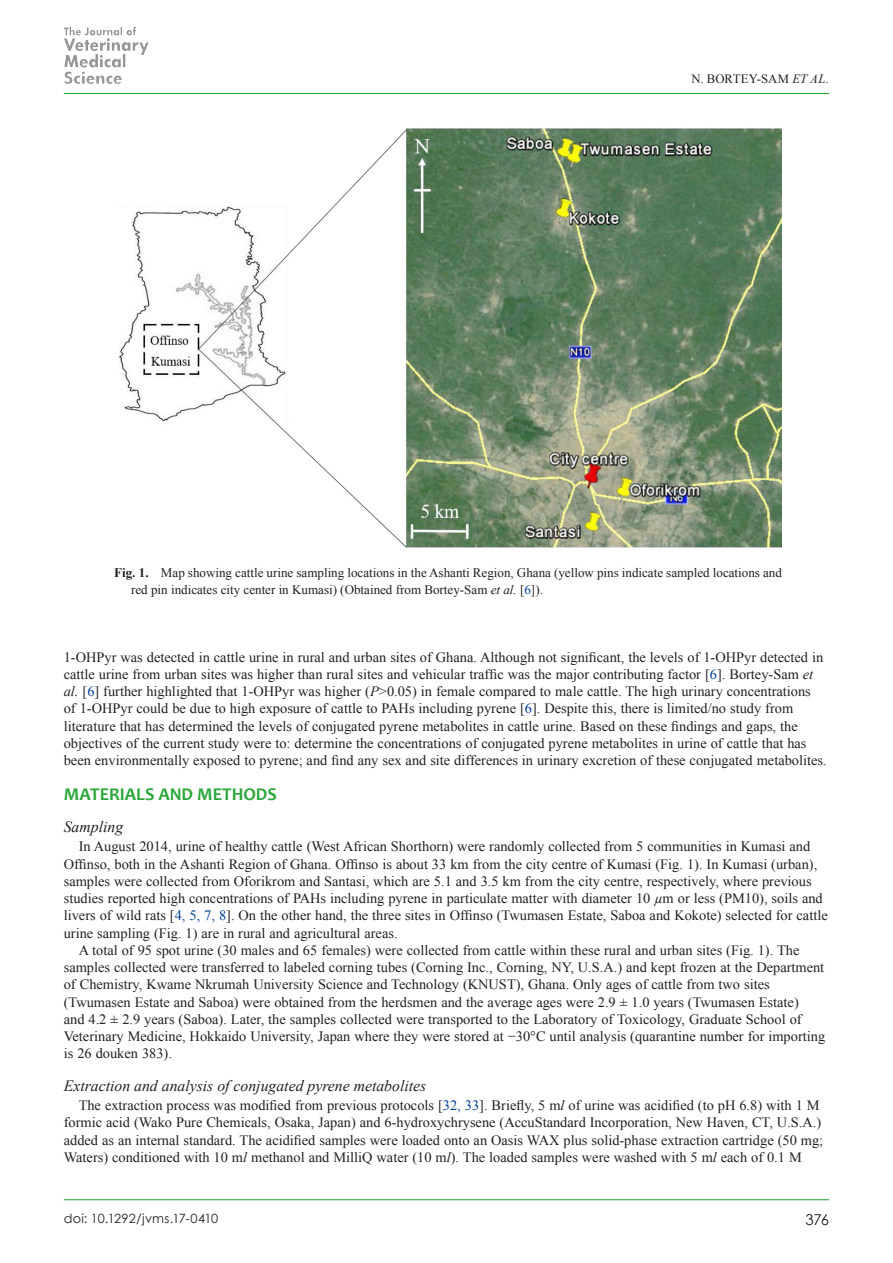
<style>
.page{position:relative;width:893px;height:1263px;background:#fff}
.page>*{position:absolute;margin:0;border:0;box-sizing:border-box;transform-origin:0 0}
.t1{font:700 18px "Candara";color:#2aa738}
.t2{font:italic 15.75px "Times New Roman";color:#231f20}
.t3{font:15px "Century Gothic";color:#231f20}
.t4{font:14.25px/17.2px "Times New Roman";color:#231f20}
.t5{font:13.05px/16.5px "Times New Roman";color:#231f20}
.t6{font:12.75px "Century Gothic";letter-spacing:.02em;color:#231f20}
.t7{font:12.75px "Times New Roman";color:#231f20}
.s1{font-style:italic}
.s2{font-weight:700}
.s3{color:#003f98}
</style>
<div class="page">
<img style="left:64px;top:27px;width:74px;height:24px">
<hr style="left:64px;top:93px;width:765px;height:1px;background:#2aa738">
<hr style="left:64px;top:1199px;width:765px;height:1px;background:#2aa738">
<img style="left:119px;top:128px;width:663px;height:420px">
<p class="t7" style="left:691px;top:70px;width:139px">N. BORTEY-SAM <span class="s1">ET AL.</span></p>
<p class="t5" style="left:131px;top:564px;width:652px;text-indent:-17px"><span class="s2">Fig. 1.</span> Map showing cattle urine sampling locations in the Ashanti Region, Ghana (yellow pins indicate sampled locations and red pin indicates city center in Kumasi) (Obtained from Bortey-Sam <span class="s1">et al.</span> [<span class="s3">6</span>]).</p>
<p class="t4" style="left:64px;top:648px;width:764px">1-OHPyr was detected in cattle urine in rural and urban sites of Ghana. Although not significant, the levels of 1-OHPyr detected in cattle urine from urban sites was higher than rural sites and vehicular traffic was the major contributing factor [<span class="s3">6</span>]. Bortey-Sam <span class="s1">et al.</span> [<span class="s3">6</span>] further highlighted that 1-OHPyr was higher (<span class="s1">P</span>&gt;0.05) in female compared to male cattle. The high urinary concentrations<br>of 1-OHPyr could be due to high exposure of cattle to PAHs including pyrene [<span class="s3">6</span>]. Despite this, there is limited/no study from literature that has determined the levels of conjugated pyrene metabolites in cattle urine. Based on these findings and gaps, the objectives of the current study were to: determine the concentrations of conjugated pyrene metabolites in urine of cattle that has been environmentally exposed to pyrene; and find any sex and site differences in urinary excretion of these conjugated metabolites.</p>
<p class="t1" style="left:64px;top:782px;width:215px">MATERIALS AND METHODS</p>
<p class="t2" style="left:64px;top:816px;width:61px">Sampling</p>
<p class="t4" style="left:79px;top:838px;width:733px">In August 2014, urine of healthy cattle (West African Shorthorn) were randomly collected from 5 communities in Kumasi and</p>
<p class="t4" style="left:64px;top:855px;width:755px">Offinso, both in the Ashanti Region of Ghana. Offinso is about 33 km from the city centre of Kumasi (Fig. 1). In Kumasi (urban),</p>
<p class="t4" style="left:64px;top:872px;width:749px">samples were collected from Oforikrom and Santasi, which are 5.1 and 3.5 km from the city centre, respectively, where previous</p>
<p class="t4" style="left:64px;top:889px;width:760px">studies reported high concentrations of PAHs including pyrene in particulate matter with diameter 10 <span class="s1">µ</span>m or less (PM10), soils and</p>
<p class="t4" style="left:64px;top:907px;width:765px">livers of wild rats [<span class="s3">4, 5, 7, 8</span>]. On the other hand, the three sites in Offinso (Twumasen Estate, Saboa and Kokote) selected for cattle</p>
<p class="t4" style="left:64px;top:924px;width:335px">urine sampling (Fig. 1) are in rural and agricultural areas.</p>
<p class="t4" style="left:79px;top:941px;width:722px">A total of 95 spot urine (30 males and 65 females) were collected from cattle within these rural and urban sites (Fig. 1). The</p>
<p class="t4" style="left:64px;top:958px;width:762px">samples collected were transferred to labeled corning tubes (Corning Inc., Corning, NY, U.S.A.) and kept frozen at the Department</p>
<p class="t4" style="left:64px;top:976px;width:707px">of Chemistry, Kwame Nkrumah University Science and Technology (KNUST), Ghana. Only ages of cattle from two sites</p>
<p class="t4" style="left:64px;top:993px;width:736px">(Twumasen Estate and Saboa) were obtained from the herdsmen and the average ages were 2.9 ± 1.0 years (Twumasen Estate)</p>
<p class="t4" style="left:64px;top:1010px;width:739px">and 4.2 ± 2.9 years (Saboa). Later, the samples collected were transported to the Laboratory of Toxicology, Graduate School of</p>
<p class="t4" style="left:64px;top:1027px;width:763px">Veterinary Medicine, Hokkaido University, Japan where they were stored at −30°C until analysis (quarantine number for importing</p>
<p class="t4" style="left:64px;top:1045px;width:110px">is 26 douken 383).</p>
<p class="t2" style="left:64px;top:1074px;width:364px">Extraction and analysis of conjugated pyrene metabolites</p>
<p class="t4" style="left:64px;top:1096px;width:761px;text-indent:15px">The extraction process was modified from previous protocols [<span class="s3">32, 33</span>]. Briefly, 5 m<span class="s1">l</span> of urine was acidified (to pH 6.8) with 1 M formic acid (Wako Pure Chemicals, Osaka, Japan) and 6-hydroxychrysene (AccuStandard Incorporation, New Haven, CT, U.S.A.) added as an internal standard. The acidified samples were loaded onto an Oasis WAX plus solid-phase extraction cartridge (50 mg; Waters) conditioned with 10 m<span class="s1">l</span> methanol and MilliQ water (10 m<span class="s1">l</span>). The loaded samples were washed with 5 m<span class="s1">l</span> each of 0.1 M</p>
<p class="t6" style="left:64px;top:1209px;width:156px">doi: 10.1292/jvms.17-0410</p>
<p class="t3" style="left:806px;top:1209px;width:25px">376</p>
</div>
